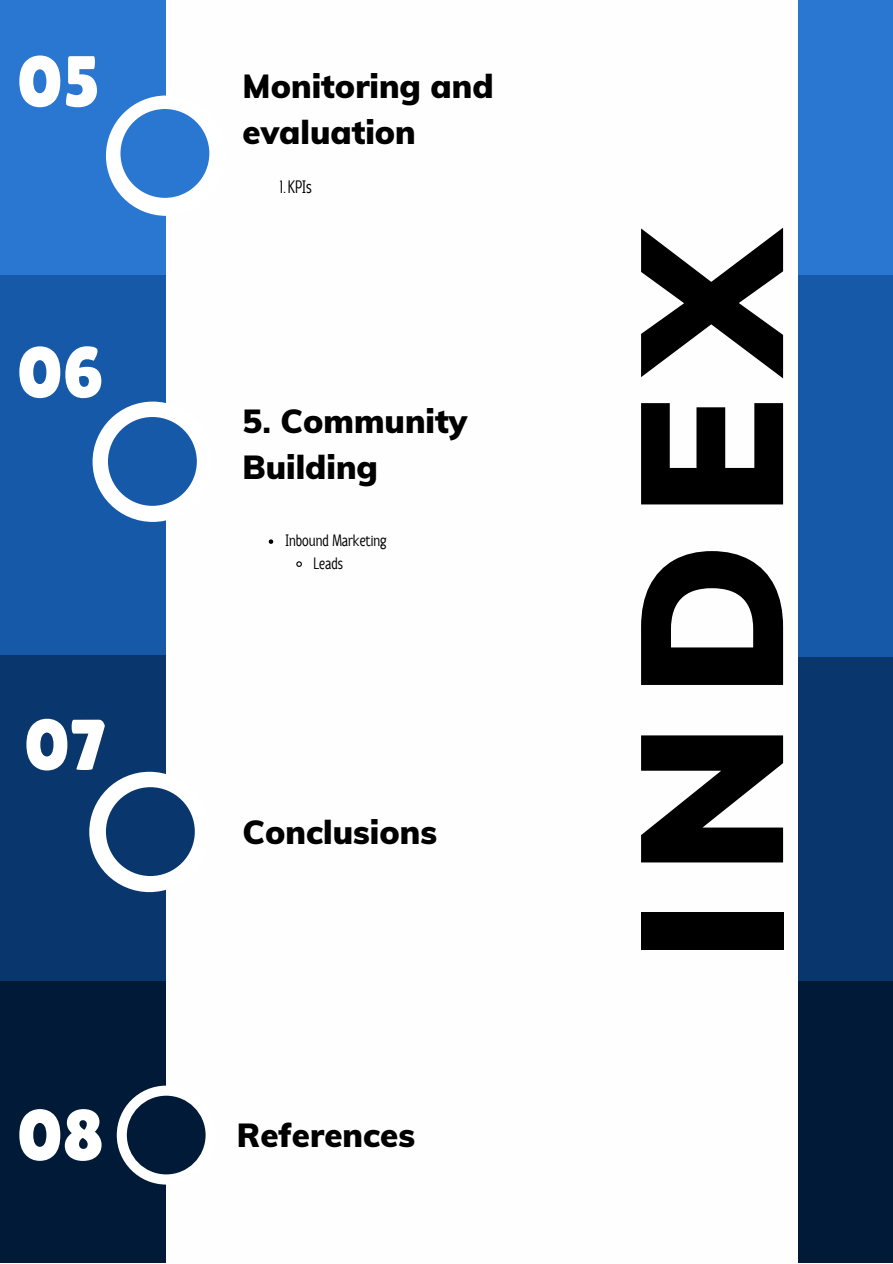
<style>
.page{position:relative;width:893px;height:1264px;background:#fff}
.page>*{position:absolute;margin:0;border:0;box-sizing:border-box;transform-origin:0 0}
.t1{font:199.35px "RTL Bayan Heavy";letter-spacing:.125em;color:#000}
.t2{font:72px "Lilita One";color:#fff}
.t3{font:33px/46px "RTL Bayan Heavy";color:#000}
.t4{font:18px "Anicon Sans";color:#000}
.t5{font:16.5px/22.5px "Anicon Sans";color:#000}
</style>
<div class="page">
<div style="left:0;top:0;width:166px;height:289px;background:#2a77d1"></div>
<div style="left:0;top:275px;width:166px;height:380px;background:#1559a8"></div>
<div style="left:0;top:655px;width:166px;height:326px;background:#09376d"></div>
<div style="left:0;top:981px;width:165px;height:281px;background:#011a37"></div>
<div style="left:117px;top:1085px;width:99px;height:99px;background:#fff;border-radius:50%"></div>
<div style="left:93px;top:401px;width:120px;height:121px;background:#fff;border-radius:50%"></div>
<svg style="left:269px;top:539px;width:4px;height:5px"></svg>
<svg style="left:296px;top:561px;width:6px;height:6px"></svg>
<div style="left:108px;top:417px;width:89px;height:89px;background:#1559a8;border-radius:50%"></div>
<div style="left:127px;top:1095px;width:78px;height:79px;background:#011a37;border-radius:50%"></div>
<div style="left:106px;top:95px;width:120px;height:121px;background:#fff;border-radius:50%"></div>
<div style="left:120px;top:109px;width:89px;height:89px;background:#2a77d1;border-radius:50%"></div>
<div style="left:89px;top:771px;width:120px;height:121px;background:#fff;border-radius:50%"></div>
<div style="left:106px;top:787px;width:89px;height:89px;background:#09376d;border-radius:50%"></div>
<div style="left:798px;top:0;width:94px;height:275px;background:#2a77d1"></div>
<div style="left:798px;top:275px;width:94px;height:382px;background:#1559a8"></div>
<div style="left:798px;top:657px;width:94px;height:324px;background:#09376d"></div>
<div style="left:798px;top:981px;width:94px;height:281px;background:#011a37"></div>
<h2 class="t2" style="left:17px;top:40px;width:85px">05</h2>
<h2 class="t2" style="left:17px;top:331px;width:89px">06</h2>
<h2 class="t2" style="left:24px;top:703px;width:83px">07</h2>
<h2 class="t2" style="left:17px;top:1093px;width:88px">08</h2>
<p class="t3" style="left:242px;top:63px;width:252px">Monitoring and evaluation</p>
<p class="t4" style="left:280px;top:177px;width:34px">1.KPIs</p>
<p class="t3" style="left:242px;top:397px;width:226px">5. Community<br>Building</p>
<p class="t5" style="left:313px;top:529px;width:75px;text-indent:-28px">Inbound Marketing<br>Leads</p>
<p class="t3" style="left:242px;top:808px;width:196px">Conclusions</p>
<p class="t3" style="left:237px;top:1111px;width:180px">References</p>
<h1 class="t1" style="left:582px;top:963px;width:743px;rotate:-90deg">INDEX</h1>
</div>
